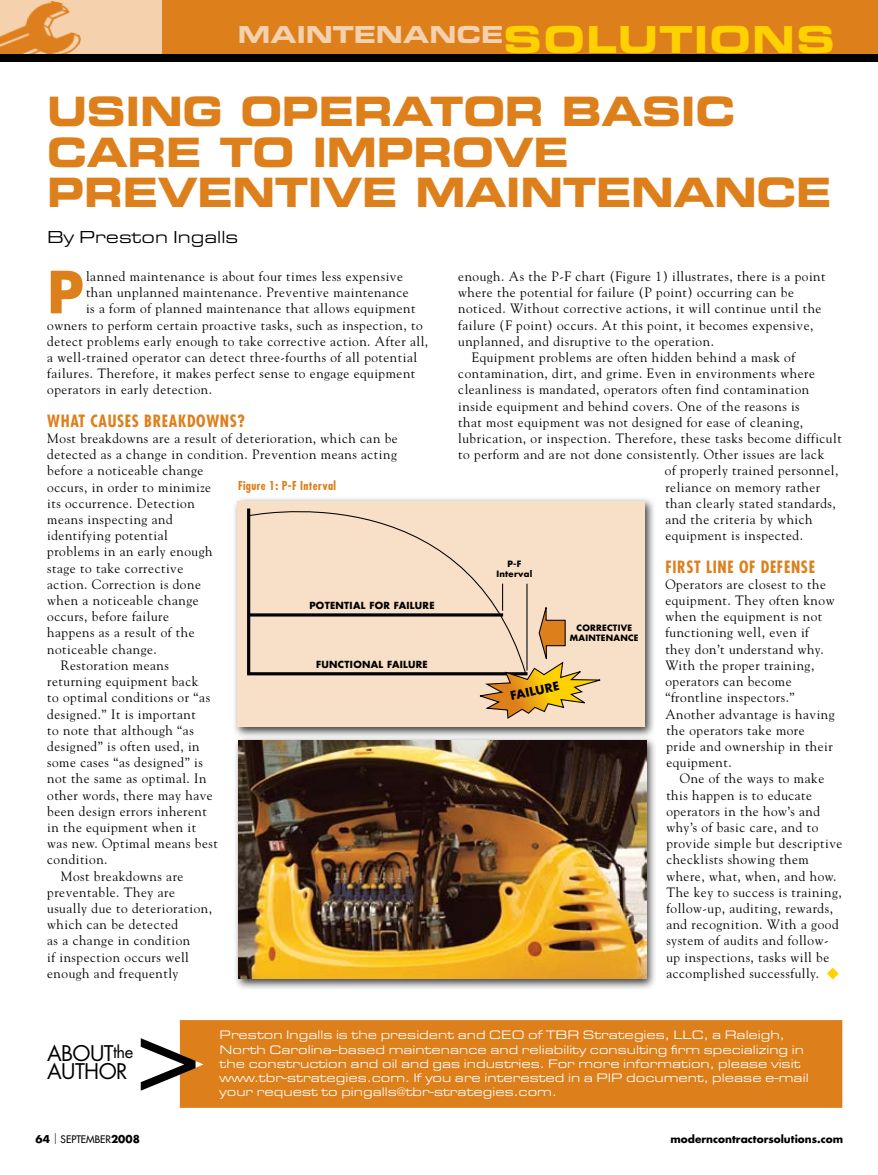
<style>
.page{position:relative;width:878px;height:1175px;background:#fff}
.page>*{position:absolute;margin:0;border:0;box-sizing:border-box;transform-origin:0 0}
.t1{font:700 56.4px "Futura";color:#dd7f1b}
.t2{font:40.5px/40.5px "Eurostile Bold Extended Two";letter-spacing:-.01em;color:#dd7f1b;scale:.93 1}
.t3{font:900 expanded 25.5px "Eurostile";letter-spacing:-.03em;color:#f5d1ad}
.t4{font:21px/18px "Futura";letter-spacing:-.03em;color:#000}
.t5{font:expanded 18px "Eurostile";color:#000}
.t6{font:700 condensed 16.5px "Futura";letter-spacing:.04em;color:#dd7f1b}
.t7{font:13.5px/16.2px "Goudy";letter-spacing:.04em;color:#000}
.t8{font:expanded 12.75px/14.2px "Eurostile";color:#fff}
.t9{font:700 condensed 12px "Futura";color:#dd7f1b}
.t10{font:700 11.7px "Futura";color:#000}
.t11{font:700 10.5px "Futura";color:#000}
.t12{font:10.2px "Futura";color:#000}
.t13{font:700 9.6px "Futura";letter-spacing:.03em;color:#000}
.t14{font:700 8.55px/10.6px "Futura";letter-spacing:.03em;color:#000;text-align:center}
.s1{font-size:40.5px;color:#ffd100}
.s2{font-size:16.5px}
.s3{font-weight:700;font-size:10.5px}
.s4{font-weight:300;font-size:13.2px}
</style>
<div class="page">
<div style="left:0;top:0;width:878px;height:56px;background:#dd7f1b"></div>
<div style="left:0;top:0;width:162px;height:56px;background:#f5d1ad"></div>
<img style="left:0;top:1px;width:87px;height:54px">
<div style="left:0;top:55px;width:878px;height:7px;background:#000"></div>
<svg style="left:827px;top:968px;width:11px;height:11px"></svg>
<div style="left:180px;top:1020px;width:662px;height:87px;background:#dd7f1b"></div>
<svg style="left:141px;top:1038px;width:54px;height:52px"></svg>
<div style="left:232px;top:496px;width:424px;height:242px;background:#000;opacity:.75"></div>
<div style="left:237px;top:501px;width:408px;height:226px;background:#f8e0c8"></div>
<hr style="left:247px;top:672px;width:280px;height:3px;background:#000">
<svg style="left:247px;top:496px;width:279px;height:177px"></svg>
<svg style="left:475px;top:583px;width:126px;height:136px"></svg>
<div style="left:233px;top:735px;width:424px;height:255px;background:#000;opacity:.75"></div>
<img style="left:238px;top:740px;width:408px;height:238px">
<h3 class="t3" style="left:237px;top:17px;width:599px">maINTENANCE<span class="s1">SOLUTIONS</span></h3>
<h2 class="t2" style="left:47px;top:90px;width:741px">USING OPERATOR BASIC<br>CARE TO</h2>
<h2 class="t2" style="left:47px;top:131px;width:844px;text-align:center">I MPROVE<br>PREVENTIVE MAINTENANCE</h2>
<h3 class="t5" style="left:47px;top:225px;width:193px">By Preston Ingalls</h3>
<h1 class="t1" style="left:47px;top:253px;width:38px">P</h1>
<p class="t7" style="left:86px;top:268px;width:318px">lanned maintenance is about four times less expensive</p>
<p class="t7" style="left:86px;top:284px;width:324px">than unplanned maintenance. Preventive maintenance</p>
<p class="t7" style="left:86px;top:300px;width:331px">is a form of planned maintenance that allows equipment</p>
<p class="t7" style="left:47px;top:316px;width:377px">owners to perform certain proactive tasks, such as inspection, to</p>
<p class="t7" style="left:47px;top:332px;width:382px">detect problems early enough to take corrective action. After all,</p>
<p class="t7" style="left:47px;top:349px;width:371px">a well-trained operator can detect three-fourths of all potential</p>
<p class="t7" style="left:47px;top:365px;width:369px">failures. Therefore, it makes perfect sense to engage equipment</p>
<p class="t7" style="left:47px;top:381px;width:166px">operators in early detection.</p>
<p class="t6" style="left:47px;top:410px;width:199px">WHAT CAUSES BREAKDOWNS?</p>
<p class="t7" style="left:47px;top:430px;width:352px">Most breakdowns are a result of deterioration, which can be</p>
<p class="t7" style="left:47px;top:446px;width:351px">detected as a change in condition. Prevention means acting</p>
<p class="t7" style="left:47px;top:462px;width:158px">before a noticeable change</p>
<p class="t7" style="left:47px;top:478px;width:165px">occurs, in order to minimize</p>
<p class="t7" style="left:47px;top:494px;width:149px">its occurrence. Detection</p>
<p class="t7" style="left:47px;top:511px;width:127px">means inspecting and</p>
<p class="t7" style="left:47px;top:527px;width:122px">identifying potential</p>
<p class="t7" style="left:47px;top:543px;width:167px">problems in an early enough</p>
<p class="t7" style="left:47px;top:559px;width:137px">stage to take corrective</p>
<p class="t7" style="left:47px;top:575px;width:155px">action. Correction is done</p>
<p class="t7" style="left:47px;top:592px;width:153px">when a noticeable change</p>
<p class="t7" style="left:47px;top:608px;width:123px">occurs, before failure</p>
<p class="t7" style="left:47px;top:624px;width:149px">happens as a result of the</p>
<p class="t7" style="left:47px;top:640px;width:111px">noticeable change.</p>
<p class="t7" style="left:61px;top:656px;width:110px">Restoration means</p>
<p class="t7" style="left:47px;top:673px;width:153px">returning equipment back</p>
<p class="t7" style="left:47px;top:689px;width:164px">to optimal conditions or “as</p>
<p class="t7" style="left:47px;top:705px;width:150px">designed.” It is important</p>
<p class="t7" style="left:47px;top:721px;width:148px">to note that although “as</p>
<p class="t7" style="left:47px;top:737px;width:154px">designed” is often used, in</p>
<p class="t7" style="left:47px;top:754px;width:157px">some cases “as designed” is</p>
<p class="t7" style="left:47px;top:770px;width:161px">not the same as optimal. In</p>
<p class="t7" style="left:47px;top:786px;width:167px">other words, there may have</p>
<p class="t7" style="left:47px;top:802px;width:161px">been design errors inherent</p>
<p class="t7" style="left:47px;top:818px;width:150px">in the equipment when it</p>
<p class="t7" style="left:47px;top:835px;width:172px">was new. Optimal means best</p>
<p class="t7" style="left:47px;top:851px;width:62px">condition.</p>
<p class="t7" style="left:61px;top:867px;width:124px">Most breakdowns are</p>
<p class="t7" style="left:47px;top:883px;width:129px">preventable. They are</p>
<p class="t7" style="left:47px;top:899px;width:166px">usually due to deterioration,</p>
<p class="t7" style="left:47px;top:916px;width:132px">which can be detected</p>
<p class="t7" style="left:47px;top:932px;width:144px">as a change in condition</p>
<p class="t7" style="left:47px;top:948px;width:143px">if inspection occurs well</p>
<p class="t7" style="left:47px;top:964px;width:133px">enough and frequently</p>
<p class="t9" style="left:238px;top:478px;width:99px">FIGURE 1: P-F INTERVAL</p>
<p class="t13" style="left:309px;top:598px;width:127px">POTENTIAL FOR FAILURE</p>
<p class="t13" style="left:316px;top:657px;width:113px">FUNCTIONAL FAILURE</p>
<p class="t7" style="left:458px;top:268px;width:369px">enough. As the P-F chart (Figure 1) illustrates, there is a point</p>
<p class="t7" style="left:458px;top:284px;width:337px">where the potential for failure (P point) occurring can be</p>
<p class="t7" style="left:458px;top:300px;width:365px">noticed. Without corrective actions, it will continue until the</p>
<p class="t7" style="left:458px;top:316px;width:356px">failure (F point) occurs. At this point, it becomes expensive,</p>
<p class="t7" style="left:458px;top:332px;width:257px">unplanned, and disruptive to the operation.</p>
<p class="t7" style="left:472px;top:349px;width:325px">Equipment problems are often hidden behind a mask of</p>
<p class="t7" style="left:458px;top:365px;width:358px">contamination, dirt, and grime. Even in environments where</p>
<p class="t7" style="left:458px;top:381px;width:352px">cleanliness is mandated, operators often find contamination</p>
<p class="t7" style="left:458px;top:397px;width:343px">inside equipment and behind covers. One of the reasons is</p>
<p class="t7" style="left:458px;top:413px;width:346px">that most equipment was not designed for ease of cleaning,</p>
<p class="t7" style="left:458px;top:430px;width:385px">lubrication, or inspection. Therefore, these tasks become difficult</p>
<p class="t7" style="left:458px;top:446px;width:367px">to perform and are not done consistently. Other issues are lack</p>
<p class="t7" style="left:665px;top:462px;width:175px">of properly trained personnel,</p>
<p class="t7" style="left:665px;top:478px;width:156px">reliance on memory rather</p>
<p class="t7" style="left:665px;top:494px;width:172px">than clearly stated standards,</p>
<p class="t7" style="left:665px;top:511px;width:149px">and the criteria by which</p>
<p class="t7" style="left:665px;top:527px;width:139px">equipment is inspected.</p>
<p class="t6" style="left:665px;top:556px;width:151px">FIRST LINE OF DEFENSE</p>
<p class="t7" style="left:665px;top:575px;width:171px">Operators are closest to the equipment. They often know when the equipment is not functioning well, even if they don’t understand why.<br>With the proper training, operators can become “frontline inspectors.”<br>Another advantage is having the operators take more pride and ownership in their equipment.</p>
<p class="t7" style="left:666px;top:770px;width:177px;text-indent:13px">One of the ways to make this happen is to educate operators in the how’s and why’s of basic care, and to provide simple but descriptive checklists showing them where, what, when, and how.<br>The key to success is training, follow-up, auditing, rewards, and recognition. With a good system of audits and follow&shy;up inspections, tasks will be accomplished successfully.</p>
<p class="t14" style="left:496px;top:558px;width:37px">P-F<br>Interval</p>
<p class="t14" style="left:570px;top:622px;width:70px">CORRECTIVE<br>MAINTENANCE</p>
<p class="t10" style="left:508px;top:688px;width:51px;rotate:-12deg">FAILURE</p>
<h3 class="t4" style="left:47px;top:1043px;width:88px">ABOUT<span class="s2">THE<br></span>AUTHOR</h3>
<p class="t8" style="left:220px;top:1029px;width:590px">Preston Ingalls is the president and CEO of TBR Strategies, LLC, a Raleigh, North Carolina–based maintenance and reliability consulting firm specializing in the construction and oil and gas industries. For more information, please visit www.tbr-strategies.com. If you are interested in a PIP document, please e-mail your request to pingalls@tbr-strategies.com.</p>
<p class="t12" style="left:36px;top:1132px;width:106px"><span class="s3">64</span> <span class="s4">|</span> SEPTEMBER<span class="s3">2008</span></p>
<p class="t11" style="left:670px;top:1131px;width:174px">moderncontractorsolutions.com</p>
</div>
